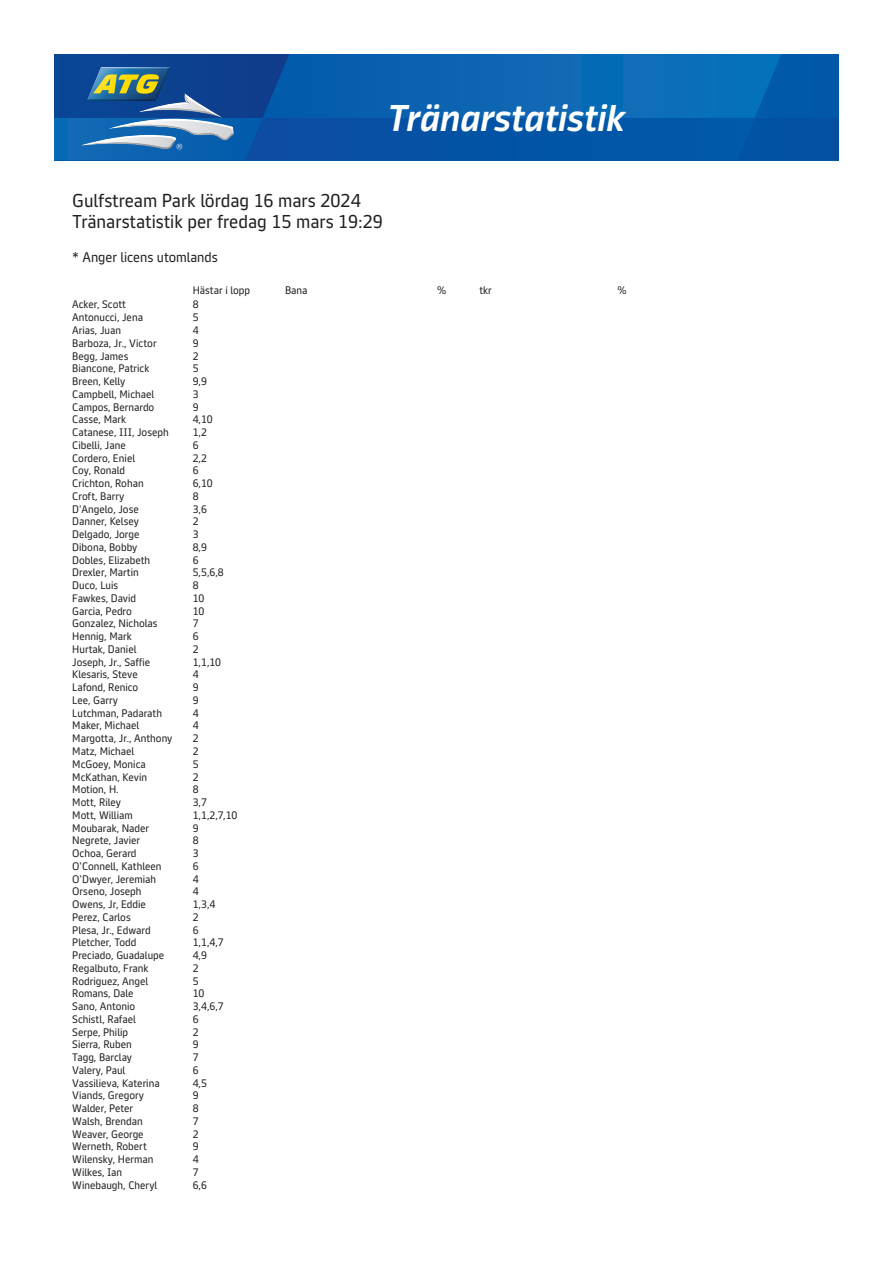
<style>
.page{position:relative;width:893px;height:1263px;background:#fff}
.page>*{position:absolute;margin:0;border:0;box-sizing:border-box;transform-origin:0 0}
.t1{font:italic 700 36px "ATG Text";color:#fff}
.t2{font:18px/21.6px "ATG Text";color:#231f20}
.t3{font:13.5px "ATG Text";color:#231f20}
.t4{font:10.5px "ATG Text";color:#231f20}
</style>
<div class="page">
<svg style="left:54px;top:54px;width:785px;height:106px;background:#105ea8"></svg>
<h1 class="t1" style="left:387px;top:100px;width:239px">Tränarstatistik</h1>
<h2 class="t2" style="left:72px;top:190px;width:312px">Gulfstream Park lördag 16 mars 2024<br>Tränarstatistik per fredag 15 mars 19:29</h2>
<p class="t3" style="left:72px;top:250px;width:147px">* Anger licens utomlands</p>
<p class="t4" style="left:193px;top:285px;width:59px">Hästar i lopp</p>
<p class="t4" style="left:285px;top:285px;width:24px">Bana</p>
<p class="t4" style="left:437px;top:285px;width:11px">%</p>
<p class="t4" style="left:479px;top:285px;width:14px">tkr</p>
<p class="t4" style="left:618px;top:285px;width:11px">%</p>
<p class="t4" style="left:72px;top:299px;width:55px">Acker, Scott</p>
<p class="t4" style="left:193px;top:299px;width:7px">8</p>
<p class="t4" style="left:72px;top:312px;width:72px">Antonucci, Jena</p>
<p class="t4" style="left:193px;top:312px;width:7px">5</p>
<p class="t4" style="left:72px;top:325px;width:50px">Arias, Juan</p>
<p class="t4" style="left:193px;top:325px;width:7px">4</p>
<p class="t4" style="left:72px;top:338px;width:86px">Barboza, Jr., Victor</p>
<p class="t4" style="left:193px;top:338px;width:7px">9</p>
<p class="t4" style="left:72px;top:350px;width:58px">Begg, James</p>
<p class="t4" style="left:193px;top:350px;width:7px">2</p>
<p class="t4" style="left:72px;top:363px;width:79px">Biancone, Patrick</p>
<p class="t4" style="left:193px;top:363px;width:7px">5</p>
<p class="t4" style="left:72px;top:376px;width:55px">Breen, Kelly</p>
<p class="t4" style="left:193px;top:376px;width:16px">9,9</p>
<p class="t4" style="left:72px;top:389px;width:84px">Campbell, Michael</p>
<p class="t4" style="left:193px;top:389px;width:7px">3</p>
<p class="t4" style="left:72px;top:401px;width:84px">Campos, Bernardo</p>
<p class="t4" style="left:193px;top:401px;width:7px">9</p>
<p class="t4" style="left:72px;top:414px;width:55px">Casse, Mark</p>
<p class="t4" style="left:193px;top:414px;width:22px">4,10</p>
<p class="t4" style="left:72px;top:427px;width:98px">Catanese, III, Joseph</p>
<p class="t4" style="left:193px;top:427px;width:16px">1,2</p>
<p class="t4" style="left:72px;top:440px;width:55px">Cibelli, Jane</p>
<p class="t4" style="left:193px;top:440px;width:7px">6</p>
<p class="t4" style="left:72px;top:452px;width:64px">Cordero, Eniel</p>
<p class="t4" style="left:193px;top:452px;width:16px">2,2</p>
<p class="t4" style="left:72px;top:465px;width:54px">Coy, Ronald</p>
<p class="t4" style="left:193px;top:465px;width:7px">6</p>
<p class="t4" style="left:72px;top:478px;width:73px">Crichton, Rohan</p>
<p class="t4" style="left:193px;top:478px;width:22px">6,10</p>
<p class="t4" style="left:72px;top:491px;width:54px">Croft, Barry</p>
<p class="t4" style="left:193px;top:491px;width:7px">8</p>
<p class="t4" style="left:72px;top:503px;width:68px">D'Angelo, Jose</p>
<p class="t4" style="left:193px;top:503px;width:16px">3,6</p>
<p class="t4" style="left:72px;top:516px;width:68px">Danner, Kelsey</p>
<p class="t4" style="left:193px;top:516px;width:7px">2</p>
<p class="t4" style="left:72px;top:529px;width:69px">Delgado, Jorge</p>
<p class="t4" style="left:193px;top:529px;width:7px">3</p>
<p class="t4" style="left:72px;top:542px;width:67px">Dibona, Bobby</p>
<p class="t4" style="left:193px;top:542px;width:16px">8,9</p>
<p class="t4" style="left:72px;top:554px;width:79px">Dobles, Elizabeth</p>
<p class="t4" style="left:193px;top:554px;width:7px">6</p>
<p class="t4" style="left:72px;top:567px;width:68px">Drexler, Martin</p>
<p class="t4" style="left:193px;top:567px;width:32px">5,5,6,8</p>
<p class="t4" style="left:72px;top:580px;width:47px">Duco, Luis</p>
<p class="t4" style="left:193px;top:580px;width:7px">8</p>
<p class="t4" style="left:72px;top:593px;width:65px">Fawkes, David</p>
<p class="t4" style="left:193px;top:593px;width:13px">10</p>
<p class="t4" style="left:72px;top:605px;width:61px">Garcia, Pedro</p>
<p class="t4" style="left:193px;top:605px;width:13px">10</p>
<p class="t4" style="left:72px;top:618px;width:87px">Gonzalez, Nicholas</p>
<p class="t4" style="left:193px;top:618px;width:7px">7</p>
<p class="t4" style="left:72px;top:631px;width:61px">Hennig, Mark</p>
<p class="t4" style="left:193px;top:631px;width:7px">6</p>
<p class="t4" style="left:72px;top:644px;width:66px">Hurtak, Daniel</p>
<p class="t4" style="left:193px;top:644px;width:7px">2</p>
<p class="t4" style="left:72px;top:656px;width:79px">Joseph, Jr., Saffie</p>
<p class="t4" style="left:193px;top:656px;width:30px">1,1,10</p>
<p class="t4" style="left:72px;top:669px;width:67px">Klesaris, Steve</p>
<p class="t4" style="left:193px;top:669px;width:7px">4</p>
<p class="t4" style="left:72px;top:682px;width:68px">Lafond, Renico</p>
<p class="t4" style="left:193px;top:682px;width:7px">9</p>
<p class="t4" style="left:72px;top:695px;width:47px">Lee, Garry</p>
<p class="t4" style="left:193px;top:695px;width:7px">9</p>
<p class="t4" style="left:72px;top:707px;width:91px">Lutchman, Padarath</p>
<p class="t4" style="left:193px;top:707px;width:7px">4</p>
<p class="t4" style="left:72px;top:720px;width:69px">Maker, Michael</p>
<p class="t4" style="left:193px;top:720px;width:7px">4</p>
<p class="t4" style="left:72px;top:733px;width:102px">Margotta, Jr., Anthony</p>
<p class="t4" style="left:193px;top:733px;width:7px">2</p>
<p class="t4" style="left:72px;top:746px;width:64px">Matz, Michael</p>
<p class="t4" style="left:193px;top:746px;width:7px">2</p>
<p class="t4" style="left:72px;top:759px;width:75px">McGoey, Monica</p>
<p class="t4" style="left:193px;top:759px;width:7px">5</p>
<p class="t4" style="left:72px;top:771px;width:76px">McKathan, Kevin</p>
<p class="t4" style="left:193px;top:771px;width:7px">2</p>
<p class="t4" style="left:72px;top:784px;width:48px">Motion, H.</p>
<p class="t4" style="left:193px;top:784px;width:7px">8</p>
<p class="t4" style="left:72px;top:797px;width:50px">Mott, Riley</p>
<p class="t4" style="left:193px;top:797px;width:16px">3,7</p>
<p class="t4" style="left:72px;top:810px;width:62px">Mott, William</p>
<p class="t4" style="left:193px;top:810px;width:46px">1,1,2,7,10</p>
<p class="t4" style="left:72px;top:822px;width:78px">Moubarak, Nader</p>
<p class="t4" style="left:193px;top:822px;width:7px">9</p>
<p class="t4" style="left:72px;top:835px;width:69px">Negrete, Javier</p>
<p class="t4" style="left:193px;top:835px;width:7px">8</p>
<p class="t4" style="left:72px;top:848px;width:66px">Ochoa, Gerard</p>
<p class="t4" style="left:193px;top:848px;width:7px">3</p>
<p class="t4" style="left:72px;top:861px;width:91px">O'Connell, Kathleen</p>
<p class="t4" style="left:193px;top:861px;width:7px">6</p>
<p class="t4" style="left:72px;top:873px;width:86px">O'Dwyer, Jeremiah</p>
<p class="t4" style="left:193px;top:873px;width:7px">4</p>
<p class="t4" style="left:72px;top:886px;width:71px">Orseno, Joseph</p>
<p class="t4" style="left:193px;top:886px;width:7px">4</p>
<p class="t4" style="left:72px;top:899px;width:75px">Owens, Jr, Eddie</p>
<p class="t4" style="left:193px;top:899px;width:24px">1,3,4</p>
<p class="t4" style="left:72px;top:912px;width:60px">Perez, Carlos</p>
<p class="t4" style="left:193px;top:912px;width:7px">2</p>
<p class="t4" style="left:72px;top:924px;width:80px">Plesa, Jr., Edward</p>
<p class="t4" style="left:193px;top:924px;width:7px">6</p>
<p class="t4" style="left:72px;top:937px;width:66px">Pletcher, Todd</p>
<p class="t4" style="left:193px;top:937px;width:32px">1,1,4,7</p>
<p class="t4" style="left:72px;top:950px;width:94px">Preciado, Guadalupe</p>
<p class="t4" style="left:193px;top:950px;width:16px">4,9</p>
<p class="t4" style="left:72px;top:963px;width:78px">Regalbuto, Frank</p>
<p class="t4" style="left:193px;top:963px;width:7px">2</p>
<p class="t4" style="left:72px;top:975px;width:78px">Rodriguez, Angel</p>
<p class="t4" style="left:193px;top:975px;width:7px">5</p>
<p class="t4" style="left:72px;top:988px;width:63px">Romans, Dale</p>
<p class="t4" style="left:193px;top:988px;width:13px">10</p>
<p class="t4" style="left:72px;top:1001px;width:65px">Sano, Antonio</p>
<p class="t4" style="left:193px;top:1001px;width:32px">3,4,6,7</p>
<p class="t4" style="left:72px;top:1014px;width:65px">Schistl, Rafael</p>
<p class="t4" style="left:193px;top:1014px;width:7px">6</p>
<p class="t4" style="left:72px;top:1026px;width:57px">Serpe, Philip</p>
<p class="t4" style="left:193px;top:1026px;width:7px">2</p>
<p class="t4" style="left:72px;top:1039px;width:61px">Sierra, Ruben</p>
<p class="t4" style="left:193px;top:1039px;width:7px">9</p>
<p class="t4" style="left:72px;top:1052px;width:61px">Tagg, Barclay</p>
<p class="t4" style="left:193px;top:1052px;width:7px">7</p>
<p class="t4" style="left:72px;top:1065px;width:55px">Valery, Paul</p>
<p class="t4" style="left:193px;top:1065px;width:7px">6</p>
<p class="t4" style="left:72px;top:1077px;width:89px">Vassilieva, Katerina</p>
<p class="t4" style="left:193px;top:1077px;width:16px">4,5</p>
<p class="t4" style="left:72px;top:1090px;width:73px">Viands, Gregory</p>
<p class="t4" style="left:193px;top:1090px;width:7px">9</p>
<p class="t4" style="left:72px;top:1103px;width:62px">Walder, Peter</p>
<p class="t4" style="left:193px;top:1103px;width:7px">8</p>
<p class="t4" style="left:72px;top:1116px;width:72px">Walsh, Brendan</p>
<p class="t4" style="left:193px;top:1116px;width:7px">7</p>
<p class="t4" style="left:72px;top:1128px;width:73px">Weaver, George</p>
<p class="t4" style="left:193px;top:1128px;width:7px">2</p>
<p class="t4" style="left:72px;top:1141px;width:76px">Werneth, Robert</p>
<p class="t4" style="left:193px;top:1141px;width:7px">9</p>
<p class="t4" style="left:72px;top:1154px;width:83px">Wilensky, Herman</p>
<p class="t4" style="left:193px;top:1154px;width:7px">4</p>
<p class="t4" style="left:72px;top:1167px;width:51px">Wilkes, Ian</p>
<p class="t4" style="left:193px;top:1167px;width:7px">7</p>
<p class="t4" style="left:72px;top:1179px;width:87px">Winebaugh, Cheryl</p>
<p class="t4" style="left:193px;top:1179px;width:16px">6,6</p>
</div>
